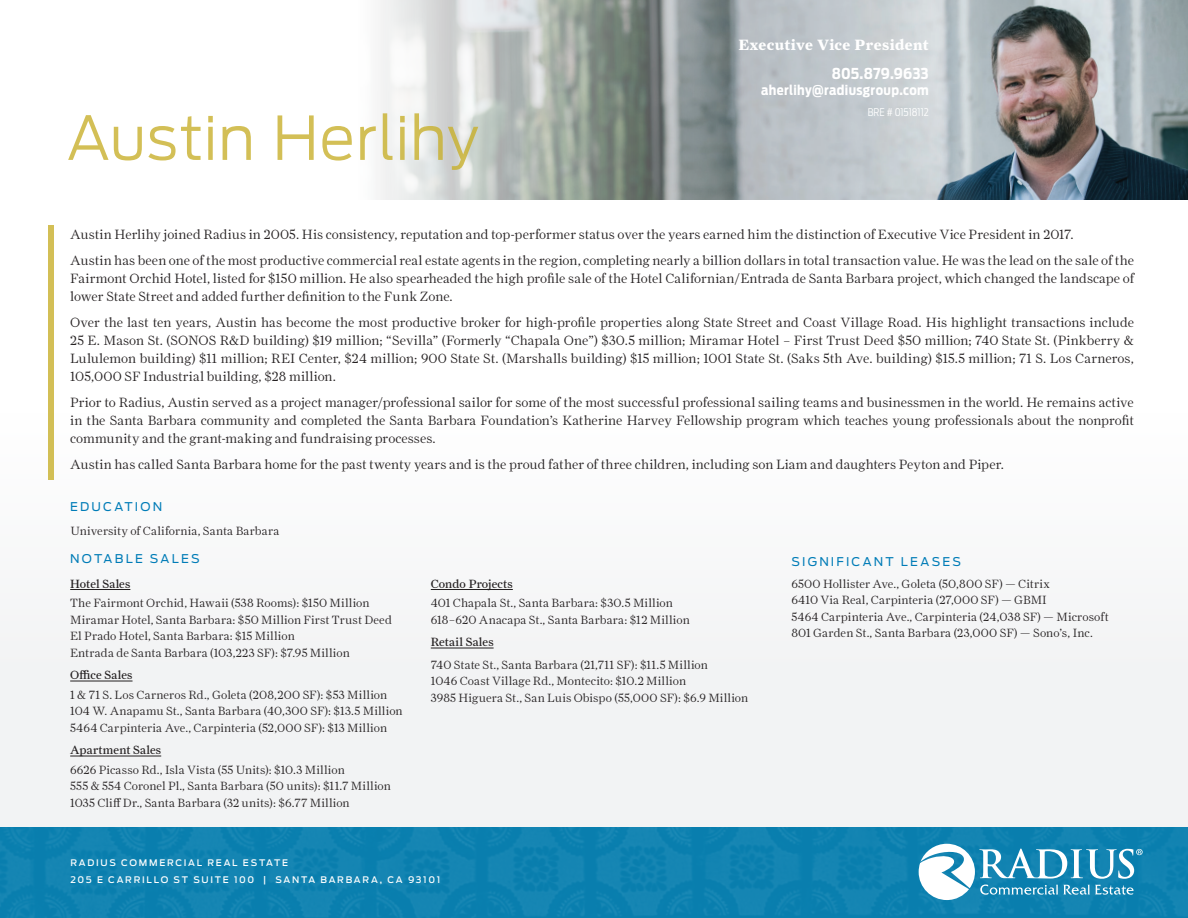
<style>
.page{position:relative;width:1188px;height:918px;background:#fff}
.page>*{position:absolute;margin:0;border:0;box-sizing:border-box;transform-origin:0 0}
.t1{font:300 60px "Antenna";letter-spacing:.005em;color:#c8b02c}
.t2{font:700 15px "Farnham Text";letter-spacing:.02em;color:#fff}
.t3{font:700 15px "Antenna Cond";letter-spacing:.01em;color:#fff}
.t4{font:300 13.5px/18px "Farnham Display";letter-spacing:.005em;color:#231f20}
.t5{font:700 13.5px "Antenna Cond";letter-spacing:.025em;color:#fff}
.t6{font:300 12px/16.5px "Farnham Display";letter-spacing:.015em;color:#231f20}
.t7{font:12px "Farnham Display";letter-spacing:.015em;color:#231f20}
.t8{font:12px "Antenna";letter-spacing:.185em;color:#007cb7}
.t9{font:300 10.5px "Antenna Cond";color:#fff}
.t10{font:500 9px/17.5px "Antenna";letter-spacing:.19em;color:#fff}
</style>
<div class="page">
<div style="left:0;top:827px;width:1188px;height:91px;background:#0e81b0"></div>
<svg style="left:919px;top:844px;width:224px;height:56px"></svg>
<div style="left:0;top:414px;width:1188px;height:413px;background:#f2f3f4"></div>
<div style="left:49px;top:225px;width:5px;height:254px;background:#d3bf56"></div>
<img style="left:380px;top:0;width:808px;height:200px">
<hr style="left:70px;top:589px;width:60px;height:1px;background:#231f20">
<hr style="left:70px;top:681px;width:63px;height:1px;background:#231f20">
<hr style="left:70px;top:756px;width:91px;height:1px;background:#231f20">
<hr style="left:431px;top:589px;width:82px;height:1px;background:#231f20">
<hr style="left:431px;top:648px;width:63px;height:1px;background:#231f20">
<svg style="left:485px;top:0;width:501px;height:200px;background:#a7afb0"></svg>
<h1 class="t1" style="left:67px;top:102px;width:414px">Austin Herlihy</h1>
<p class="t2" style="left:738px;top:36px;width:192px">Executive Vice President</p>
<p class="t3" style="left:832px;top:64px;width:99px">805.879.9633</p>
<p class="t5" style="left:761px;top:82px;width:169px">aherlihy@radiusgroup.com</p>
<p class="t9" style="left:868px;top:106px;width:63px">BRE # 01518112</p>
<p class="t4" style="left:70px;top:221px;width:1065px;line-height:26.1px">Austin Herlihy joined Radius in 2005. His consistency, reputation and top-performer status over the years earned him the distinction of Executive Vice President in 2017.<br>Austin has been one of the most productive commercial real estate agents in the region, completing nearly a billion dollars in total transaction value. He was the lead on the sale of the</p>
<p class="t4" style="left:70px;top:269px;width:1065px">Fairmont Orchid Hotel, listed for $150 million. He also spearheaded the high profile sale of the Hotel Californian/Entrada de Santa Barbara project, which changed the landscape of lower State Street and added further definition to the Funk Zone.</p>
<p class="t4" style="left:70px;top:313px;width:1065px;text-align:justify">Over the last ten years, Austin has become the most productive broker for high-profile properties along State Street and Coast Village Road. His highlight transactions include 25 E. Mason St. (SONOS R&amp;D building) $19 million; “Sevilla” (Formerly “Chapala One”) $30.5 million; Miramar Hotel – First Trust Deed $50 million; 740 State St. (Pinkberry &amp; Lululemon building) $11 million; REI Center, $24 million; 900 State St. (Marshalls building) $15 million; 1001 State St. (Saks 5th Ave. building) $15.5 million; 71 S. Los Carneros, 105,000 SF Industrial building, $28 million.</p>
<p class="t4" style="left:70px;top:393px;width:1065px;text-align:justify">Prior to Radius, Austin served as a project manager/professional sailor for some of the most successful professional sailing teams and businessmen in the world. He remains active in the Santa Barbara community and completed the Santa Barbara Foundation’s Katherine Harvey Fellowship program which teaches young professionals about the nonprofit community and the grant-making and fundraising processes.</p>
<p class="t4" style="left:70px;top:455px;width:935px">Austin has called Santa Barbara home for the past twenty years and is the proud father of three children, including son Liam and daughters Peyton and Piper.</p>
<p class="t8" style="left:70px;top:499px;width:94px">EDUCATION</p>
<p class="t6" style="left:70px;top:522px;width:210px">University of California, Santa Barbara</p>
<p class="t8" style="left:70px;top:552px;width:131px">NOTABLE SALES</p>
<p class="t7" style="left:70px;top:577px;width:62px">Hotel Sales</p>
<p class="t6" style="left:70px;top:595px;width:323px">The Fairmont Orchid, Hawaii (538 Rooms): $150 Million Miramar Hotel, Santa Barbara: $50 Million First Trust Deed El Prado Hotel, Santa Barbara: $15 Million<br>Entrada de Santa Barbara (103,223 SF): $7.95 Million</p>
<p class="t7" style="left:70px;top:668px;width:64px">Office Sales</p>
<p class="t6" style="left:70px;top:686px;width:334px">1 &amp; 71 S. Los Carneros Rd., Goleta (208,200 SF): $53 Million<br>104 W. Anapamu St., Santa Barbara (40,300 SF): $13.5 Million<br>5464 Carpinteria Ave., Carpinteria (52,000 SF): $13 Million</p>
<p class="t7" style="left:70px;top:743px;width:93px">Apartment Sales</p>
<p class="t6" style="left:70px;top:761px;width:322px">6626 Picasso Rd., Isla Vista (55 Units): $10.3 Million<br>555 &amp; 554 Coronel Pl., Santa Barbara (50 units): $11.7 Million<br>1035 Cliff Dr., Santa Barbara (32 units): $6.77 Million</p>
<p class="t7" style="left:431px;top:577px;width:84px">Condo Projects</p>
<p class="t6" style="left:431px;top:595px;width:261px">401 Chapala St., Santa Barbara: $30.5 Million<br>618–620 Anacapa St., Santa Barbara: $12 Million</p>
<p class="t7" style="left:431px;top:635px;width:64px">Retail Sales</p>
<p class="t6" style="left:431px;top:656px;width:319px">740 State St., Santa Barbara (21,711 SF): $11.5 Million<br>1046 Coast Village Rd., Montecito: $10.2 Million<br>3985 Higuera St., San Luis Obispo (55,000 SF): $6.9 Million</p>
<p class="t10" style="left:70px;top:854px;width:371px">RADIUS COMMERCIAL REAL ESTATE<br>205 E CARRILLO ST SUITE 100 | SANTA BARBARA, CA 93101</p>
<p class="t8" style="left:791px;top:555px;width:171px">SIGNIFICANT LEASES</p>
<p class="t6" style="left:791px;top:575px;width:319px">6500 Hollister Ave., Goleta (50,800 SF) — Citrix<br>6410 Via Real, Carpinteria (27,000 SF) — GBMI<br>5464 Carpinteria Ave., Carpinteria (24,038 SF) — Microsoft 801 Garden St., Santa Barbara (23,000 SF) — Sono’s, Inc.</p>
</div>
